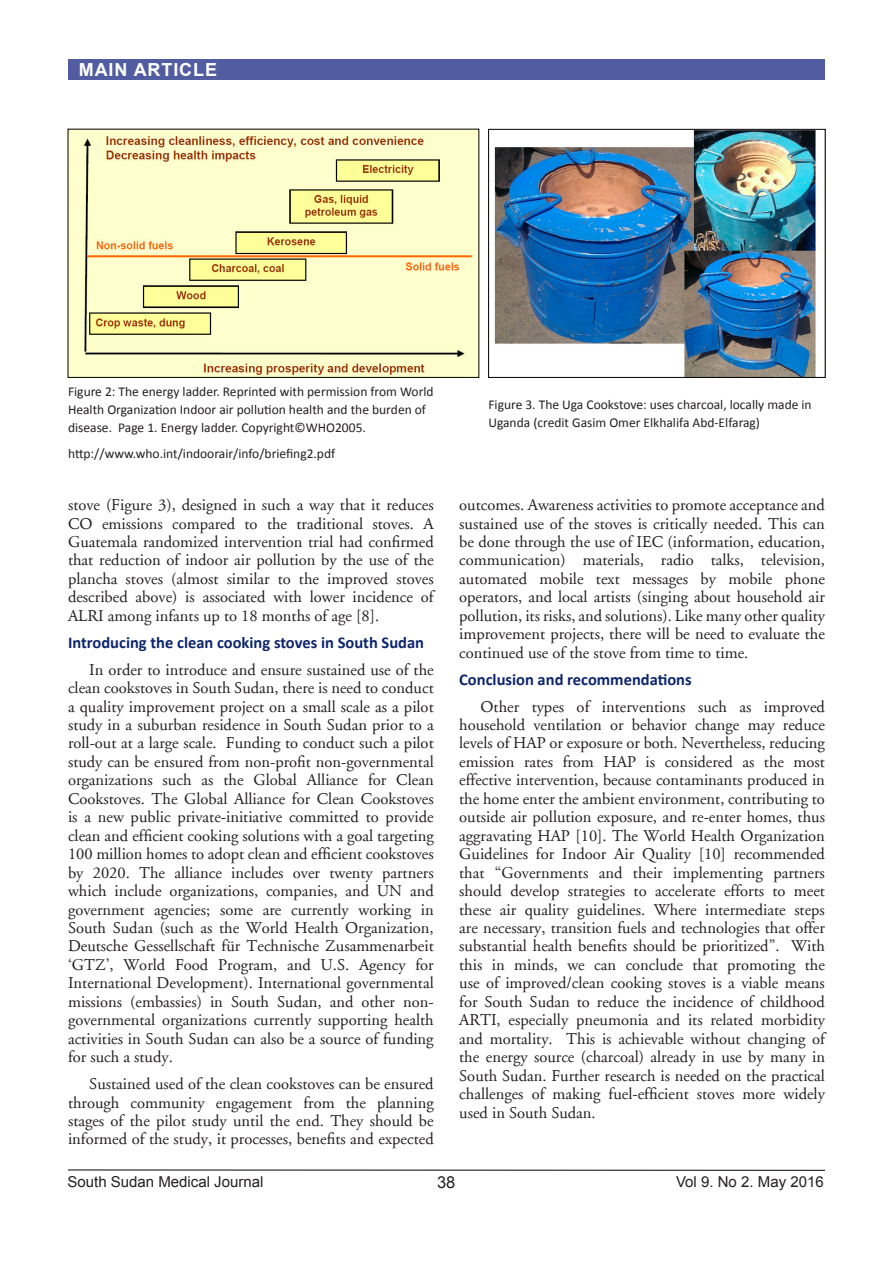
<style>
.page{position:relative;width:893px;height:1263px;background:#fff}
.page>*{position:absolute;margin:0;border:0;box-sizing:border-box;transform-origin:0 0}
.Sidebar{font:700 18px "Arial";letter-spacing:.05em;color:#fff}
.t1{font:16.5px/18.5px "Adobe Garamond";color:#231f20;text-align:justify}
.t2{font:700 16.5px "Calibri";color:#0e256d}
.t3{font:16.5px "Arial";color:#231f20}
.t4{font:15px "Arial";color:#231f20}
.t5{font:13.5px/18px "Calibri";color:#231f20}
</style>
<div class="page">
<hr style="left:68px;top:1169px;width:757px;height:2px;background:#000">
<div style="left:68px;top:60px;width:757px;height:20px;background:#515da0"></div>
<img style="left:70px;top:131px;width:407px;height:245px">
<div style="left:68px;top:129px;width:411px;height:249px;border:1px solid #000"></div>
<img style="left:494px;top:131px;width:322px;height:245px">
<div style="left:488px;top:129px;width:337px;height:249px;border:1px solid #000"></div>
<p class="Sidebar" style="left:79px;top:58px;width:140px">MAIN ARTICLE</p>
<p class="t5" style="left:68px;top:381px;width:367px">Figure 2: The energy ladder. Reprinted with permission from World<br>Health Organization Indoor air pollution health and the burden of disease. Page 1. Energy ladder. Copyright©WHO2005.</p>
<p class="t5" style="left:68px;top:444px;width:269px">http://www.who.int/indoorair/info/briefing2.pdf</p>
<p class="t1" style="left:68px;top:496px;width:367px">stove (Figure 3), designed in such a way that it reduces CO emissions compared to the traditional stoves. A Guatemala randomized intervention trial had confirmed that reduction of indoor air pollution by the use of the plancha stoves (almost similar to the improved stoves described above) is associated with lower incidence of ALRI among infants up to 18 months of age [8].</p>
<p class="t2" style="left:68px;top:632px;width:358px">Introducing the clean cooking stoves in South Sudan</p>
<p class="t1" style="left:68px;top:661px;width:367px;text-indent:21px">In order to introduce and ensure sustained use of the clean cookstoves in South Sudan, there is need to conduct a quality improvement project on a small scale as a pilot study in a suburban residence in South Sudan prior to a roll-out at a large scale. Funding to conduct such a pilot study can be ensured from non-profit non-governmental organizations such as the Global Alliance for Clean Cookstoves. The Global Alliance for Clean Cookstoves is a new public private-initiative committed to provide clean and efficient cooking solutions with a goal targeting 100 million homes to adopt clean and efficient cookstoves by 2020. The alliance includes over twenty partners which include organizations, companies, and UN and government agencies; some are currently working in South Sudan (such as the World Health Organization, Deutsche Gessellschaft für Technische Zusammenarbeit ‘GTZ’, World Food Program, and U.S. Agency for International Development). International governmental missions (embassies) in South Sudan, and other non&shy;governmental organizations currently supporting health activities in South Sudan can also be a source of funding for such a study.</p>
<p class="t1" style="left:68px;top:1075px;width:367px;text-indent:21px">Sustained used of the clean cookstoves can be ensured through community engagement from the planning stages of the pilot study until the end. They should be informed of the study, it processes, benefits and expected</p>
<p class="t5" style="left:488px;top:395px;width:325px">Figure 3. The Uga Cookstove: uses charcoal, locally made in<br>Uganda (credit Gasim Omer Elkhalifa Abd-Elfarag)</p>
<p class="t1" style="left:459px;top:496px;width:367px">outcomes. Awareness activities to promote acceptance and sustained use of the stoves is critically needed. This can be done through the use of IEC (information, education, communication) materials, radio talks, television, automated mobile text messages by mobile phone operators, and local artists (singing about household air pollution, its risks, and solutions). Like many other quality improvement projects, there will be need to evaluate the continued use of the stove from time to time.</p>
<p class="t2" style="left:459px;top:669px;width:234px">Conclusion and recommendations</p>
<p class="t1" style="left:459px;top:697px;width:367px;text-indent:21px">Other types of interventions such as improved household ventilation or behavior change may reduce levels of HAP or exposure or both. Nevertheless, reducing emission rates from HAP is considered as the most effective intervention, because contaminants produced in the home enter the ambient environment, contributing to outside air pollution exposure, and re-enter homes, thus aggravating HAP [10]. The World Health Organization Guidelines for Indoor Air Quality [10] recommended that “Governments and their implementing partners should develop strategies to accelerate efforts to meet these air quality guidelines. Where intermediate steps are necessary, transition fuels and technologies that offer substantial health benefits should be prioritized”. With this in minds, we can conclude that promoting the use of improved/clean cooking stoves is a viable means for South Sudan to reduce the incidence of childhood ARTI, especially pneumonia and its related morbidity and mortality. This is achievable without changing of the energy source (charcoal) already in use by many in South Sudan. Further research is needed on the practical challenges of making fuel-efficient stoves more widely used in South Sudan.</p>
<p class="t3" style="left:437px;top:1171px;width:20px">38</p>
<p class="t4" style="left:68px;top:1172px;width:197px">South Sudan Medical Journal</p>
<p class="t4" style="left:676px;top:1172px;width:149px">Vol 9. No 2. May 2016</p>
</div>
